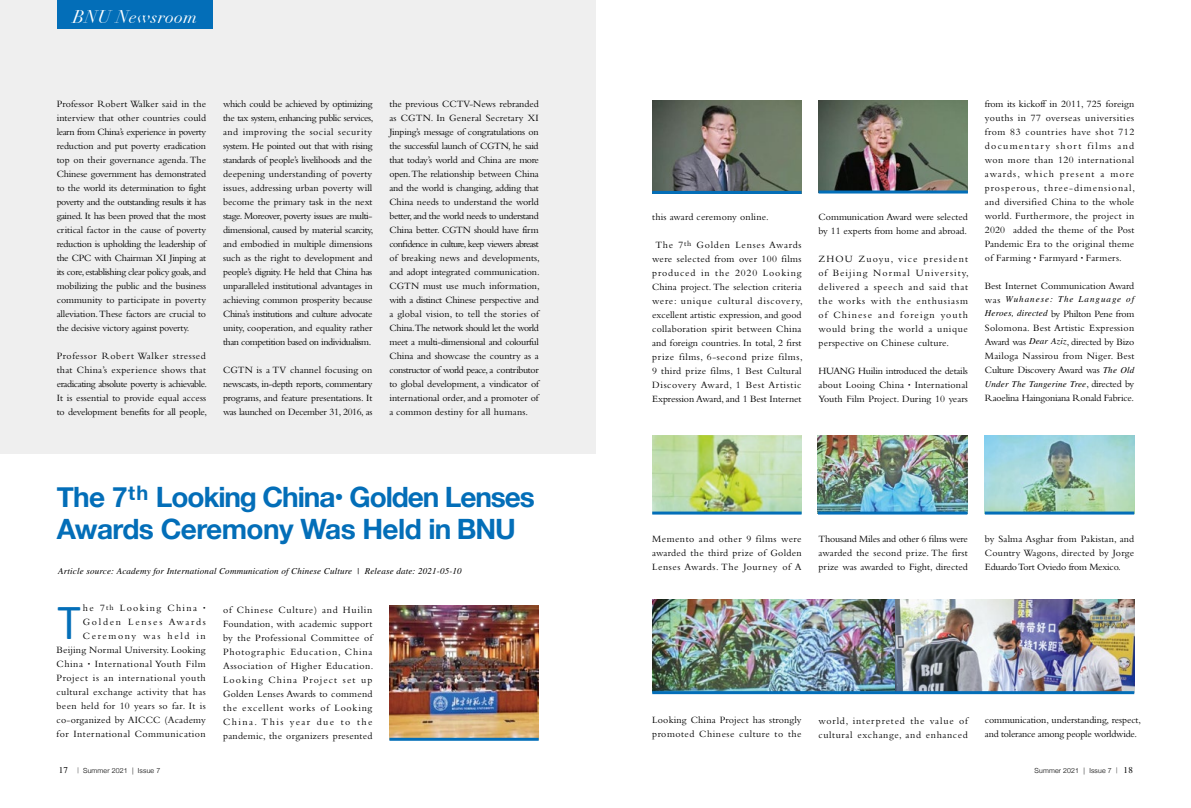
<style>
.page{position:relative;width:1191px;height:808px;background:#fff}
.page>*{position:absolute;margin:0;border:0;box-sizing:border-box;transform-origin:0 0}
.t1{font:42.9px "Neo Tech";color:#036eb8}
.t2{font:700 28px/32px "Helvetica Neue";letter-spacing:-.04em;color:#036eb8}
.t3{font:italic 18px "Linotype Didot Oldstyle Figures";letter-spacing:.02em;color:#fff}
.t4{font:10px/14px "Bembo Std";color:#000;text-align:justify}
.t5{font:10px/14px "Bembo Std";letter-spacing:-.02em;color:#000}
.t6{font:10px/14px "Bembo Std";letter-spacing:.025em;color:#000;text-align:center}
.t7{font:10px/14px "Bembo Std";letter-spacing:.045em;color:#000;text-align:right}
.t8{font:10px/14px "Bembo Std";letter-spacing:.06em;color:#000}
.t9{font:10px "Bembo Std";letter-spacing:.02em;color:#000}
.t10{font:italic 9px "STIX General";letter-spacing:.02em;color:#000}
.t11{font:italic 9px "STIX General";letter-spacing:.11em;color:#000}
.t12{font:300 7px "Helvetica Neue";letter-spacing:.02em;color:#000}
.s1{font-size:7px}
.s2{font-family:"Bembo Std";font-style:normal;font-size:10px}
.s3{font-family:"STIX General";font-style:italic;font-size:9px}
.s4{font-family:"STIX General";font-weight:400;font-size:9px}
.s5{font-size:6px}
</style>
<div class="page">
<div style="left:0;top:0;width:595px;height:454px;background:#efefef"></div>
<div style="left:57px;top:0;width:156px;height:28px;background:#036eb8"></div>
<img style="left:389px;top:606px;width:150px;height:132px">
<hr style="left:389px;top:738px;width:150px;height:3px;background:#036eb8">
<img style="left:652px;top:100px;width:149px;height:91px">
<hr style="left:652px;top:191px;width:149px;height:3px;background:#036eb8">
<img style="left:818px;top:100px;width:150px;height:91px">
<hr style="left:818px;top:191px;width:150px;height:3px;background:#036eb8">
<img style="left:652px;top:435px;width:149px;height:76px">
<img style="left:818px;top:435px;width:149px;height:76px">
<img style="left:985px;top:435px;width:149px;height:76px">
<img style="left:894px;top:599px;width:240px;height:92px">
<img style="left:652px;top:599px;width:242px;height:92px">
<hr style="left:652px;top:691px;width:482px;height:3px;background:#036eb8">
<hr style="left:652px;top:511px;width:149px;height:3px;background:#036eb8">
<hr style="left:818px;top:511px;width:149px;height:3px;background:#036eb8">
<hr style="left:985px;top:511px;width:149px;height:3px;background:#036eb8">
<h3 class="t3" style="left:73px;top:6px;width:126px">BNU Newsroom</h3>
<p class="t4" style="left:57px;top:96px;width:151px">Professor Robert Walker said in the interview that other countries could learn from China’s experience in poverty reduction and put poverty eradication top on their governance agenda. The Chinese government has demonstrated to the world its determination to fight poverty and the outstanding results it has gained. It has been proved that the most critical factor in the cause of poverty reduction is upholding the leadership of the CPC with Chairman XI Jinping at its core, establishing clear policy goals, and mobilizing the public and the business community to participate in poverty alleviation. These factors are crucial to the decisive victory against poverty.</p>
<p class="t4" style="left:57px;top:348px;width:152px">Professor Robert Walker stressed that China’s experience shows that eradicating absolute poverty is achievable.<br>It is essential to provide equal access to development benefits for all people,</p>
<p class="t4" style="left:223px;top:96px;width:152px">which could be achieved by optimizing the tax system, enhancing public services, and improving the social security system. He pointed out that with rising standards of people’s livelihoods and the deepening understanding of poverty issues, addressing urban poverty will become the primary task in the next stage. Moreover, poverty issues are multi&shy;dimensional, caused by material scarcity, and embodied in multiple dimensions such as the right to development and people’s dignity. He held that China has unparalleled institutional advantages in achieving common prosperity because China’s institutions and culture advocate unity, cooperation, and equality rather than competition based on individualism.</p>
<p class="t4" style="left:223px;top:362px;width:151px">CGTN is a TV channel focusing on newscasts, in-depth reports, commentary programs, and feature presentations. It was launched on December 31, 2016, as</p>
<p class="t5" style="left:389px;top:96px;width:152px">the previous CCTV-News rebranded as CGTN. In General Secretary XI Jinping’s message of congratulations on the successful launch of CGTN, he said that today’s world and China are more open. The relationship between China and the world is changing, adding that China needs to understand the world better, and the world needs to understand China better. CGTN should have firm confidence in culture, keep viewers abreast of breaking news and developments, and adopt integrated communication.<br>CGTN must use much information, with a distinct Chinese perspective and a global vision, to tell the stories of China.The network should let the world meet a multi-dimensional and colourful China and showcase the country as a constructor of world peace, a contributor to global development, a vindicator of international order, and a promoter of a common destiny for all humans.</p>
<h2 class="t2" style="left:57px;top:482px;width:479px">The 7<sup>th</sup> Looking China• Golden Lenses<br>Awards Ceremony Was Held in BNU</h2>
<p class="t10" style="left:58px;top:565px;width:405px">Article source: Academy for International Communication of Chinese Culture | Release date: 2021-05-10</p>
<p class="t7" style="left:57px;top:601px;width:151px">he 7<sup>th</sup> Looking China <span class="s1">•<br></span>Golden Lenses Awards<br>Ceremony was held in<br>Beijing Normal University. Looking<br>China <span class="s1">•</span> International Youth Film<br>Project is an international youth cultural exchange activity that has been held for 10 years so far. It is co-organized by AICCC (Academy for International Communication</p>
<h1 class="t1" style="left:57px;top:603px;width:27px">T</h1>
<p class="t4" style="left:223px;top:602px;width:152px">of Chinese Culture) and Huilin Foundation, with academic support by the Professional Committee of Photographic Education, China Association of Higher Education.<br>Looking China Project set up Golden Lenses Awards to commend the excellent works of Looking China. This year due to the pandemic, the organizers presented</p>
<p class="t9" style="left:652px;top:211px;width:118px">this award ceremony online.</p>
<p class="t6" style="left:652px;top:238px;width:152px">The 7<sup>th</sup> Golden Lenses Awards were selected from over 100 films produced in the 2020 Looking China project. The selection criteria were: unique cultural discovery, excellent artistic expression, and good collaboration spirit between China and foreign countries. In total, 2 first prize films, 6-second prize films, 9 third prize films, 1 Best Cultural Discovery Award, 1 Best Artistic Expression Award, and 1 Best Internet</p>
<p class="t4" style="left:818px;top:209px;width:151px">Communication Award were selected by 11 experts from home and abroad.</p>
<p class="t4" style="left:818px;top:251px;width:152px">ZHOU Zuoyu, vice president of Beijing Normal University, delivered a speech and said that the works with the enthusiasm of Chinese and foreign youth would bring the world a unique perspective on Chinese culture.</p>
<p class="t4" style="left:818px;top:363px;width:151px">HUANG Huilin introduced the details about Looing China <span class="s1">•</span> International Youth Film Project. During 10 years</p>
<p class="t4" style="left:985px;top:96px;width:152px">from its kickoff in 2011, 725 foreign youths in 77 overseas universities from 83 countries have shot 712 documentary short films and won more than 120 international awards, which present a more prosperous, three-dimensional, and diversified China to the whole world. Furthermore, the project in 2020 added the theme of the Post Pandemic Era to the original theme of Farming <span class="s1">•</span> Farmyard <span class="s1">•</span> Farmers.</p>
<p class="t4" style="left:985px;top:278px;width:151px">Best Internet Communication Award</p>
<p class="t11" style="left:985px;top:293px;width:151px"><span class="s2">was</span> Wuhanese: The Language of</p>
<p class="t4" style="left:985px;top:306px;width:151px"><span class="s3">Heroes, directed</span> by Philton Pene from Solomona. Best Artistic Expression Award was <span class="s3">Dear Aziz</span>, directed by Bizo Mailoga Nassirou from Niger. Best Culture Discovery Award was <span class="s3">The Old</span></p>
<p class="t10" style="left:985px;top:377px;width:151px">Under The Tangerine Tree<span class="s2">, directed by</span></p>
<p class="t5" style="left:985px;top:390px;width:151px">Raoelina Haingoniana Ronald Fabrice.</p>
<p class="t4" style="left:652px;top:531px;width:151px">Memento and other 9 films were awarded the third prize of Golden Lenses Awards. The Journey of A</p>
<p class="t4" style="left:818px;top:531px;width:151px">Thousand Miles and other 6 films were awarded the second prize. The first prize was awarded to Fight, directed</p>
<p class="t4" style="left:985px;top:531px;width:151px">by Salma Asghar from Pakistan, and Country Wagons, directed by Jorge Eduardo Tort Oviedo from Mexico.</p>
<p class="t4" style="left:652px;top:713px;width:151px">Looking China Project has strongly promoted Chinese culture to the</p>
<p class="t8" style="left:818px;top:714px;width:151px">world, interpreted the value of cultural exchange, and enhanced</p>
<p class="t5" style="left:985px;top:712px;width:158px">communication, understanding, respect, and tolerance among people worldwide.</p>
<p class="t12" style="left:59px;top:765px;width:103px"><span class="s4">17</span> <span class="s5">|</span> Summer 2021 | Issue 7</p>
<p class="t12" style="left:1034px;top:765px;width:100px">Summer 2021 | Issue 7 <span class="s5">|</span> <span class="s4">18</span></p>
</div>
